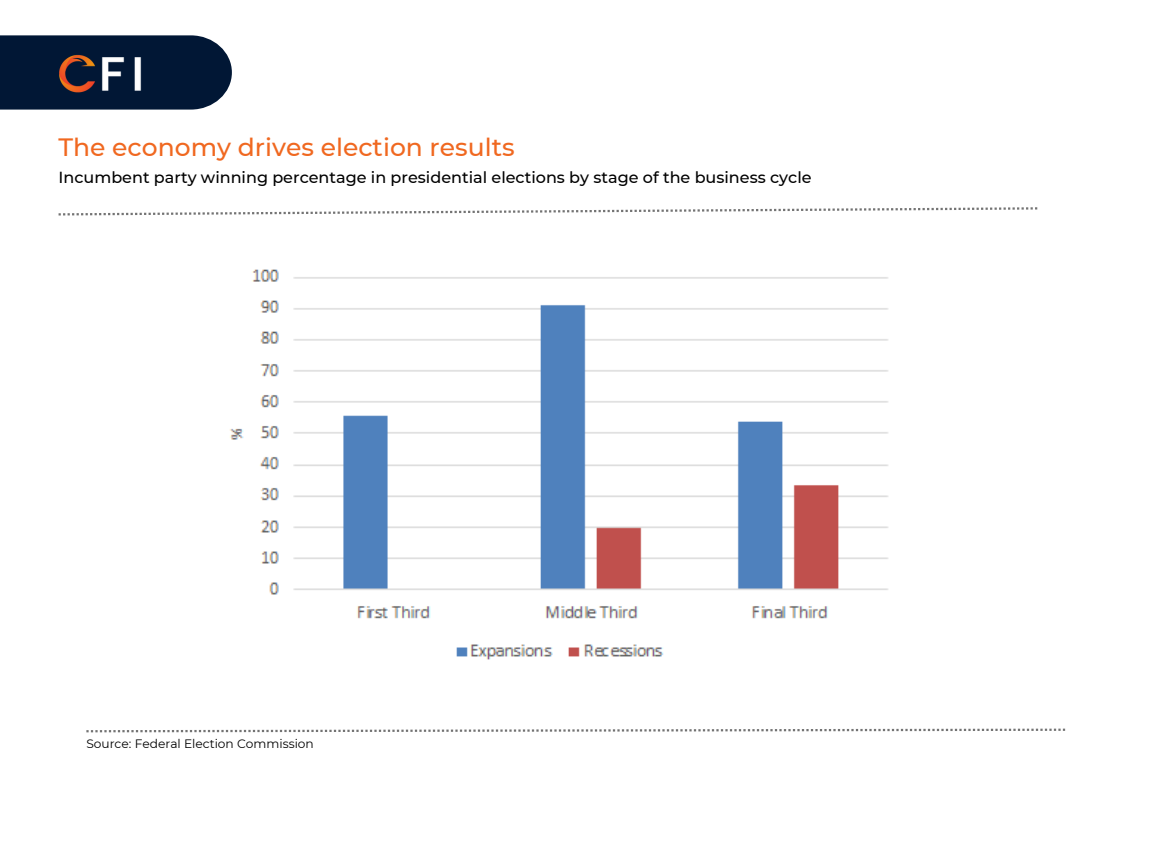
<style>
.page{position:relative;width:1152px;height:864px;background:#fff}
.page>*{position:absolute;margin:0;border:0;box-sizing:border-box;transform-origin:0 0}
.t1{font:500 25.05px "Montserrat";color:#f06820}
.t2{font:500 16.05px "Montserrat";color:#000}
.t3{font:12.15px "Montserrat";color:#000}
</style>
<div class="page">
<svg style="left:86px;top:729px;width:979px;height:3px"></svg>
<svg style="left:59px;top:207px;width:978px;height:9px"></svg>
<svg style="left:0;top:35px;width:232px;height:74px"></svg>
<img style="left:14px;top:41px;width:181px;height:52px">
<img style="left:229px;top:269px;width:660px;height:391px">
<p class="t1" style="left:59px;top:132px;width:458px">The economy drives election results</p>
<p class="t2" style="left:59px;top:168px;width:755px">Incumbent party winning percentage in presidential elections by stage of the business cycle</p>
<p class="t3" style="left:86px;top:736px;width:229px">Source: Federal Election Commission</p>
</div>
